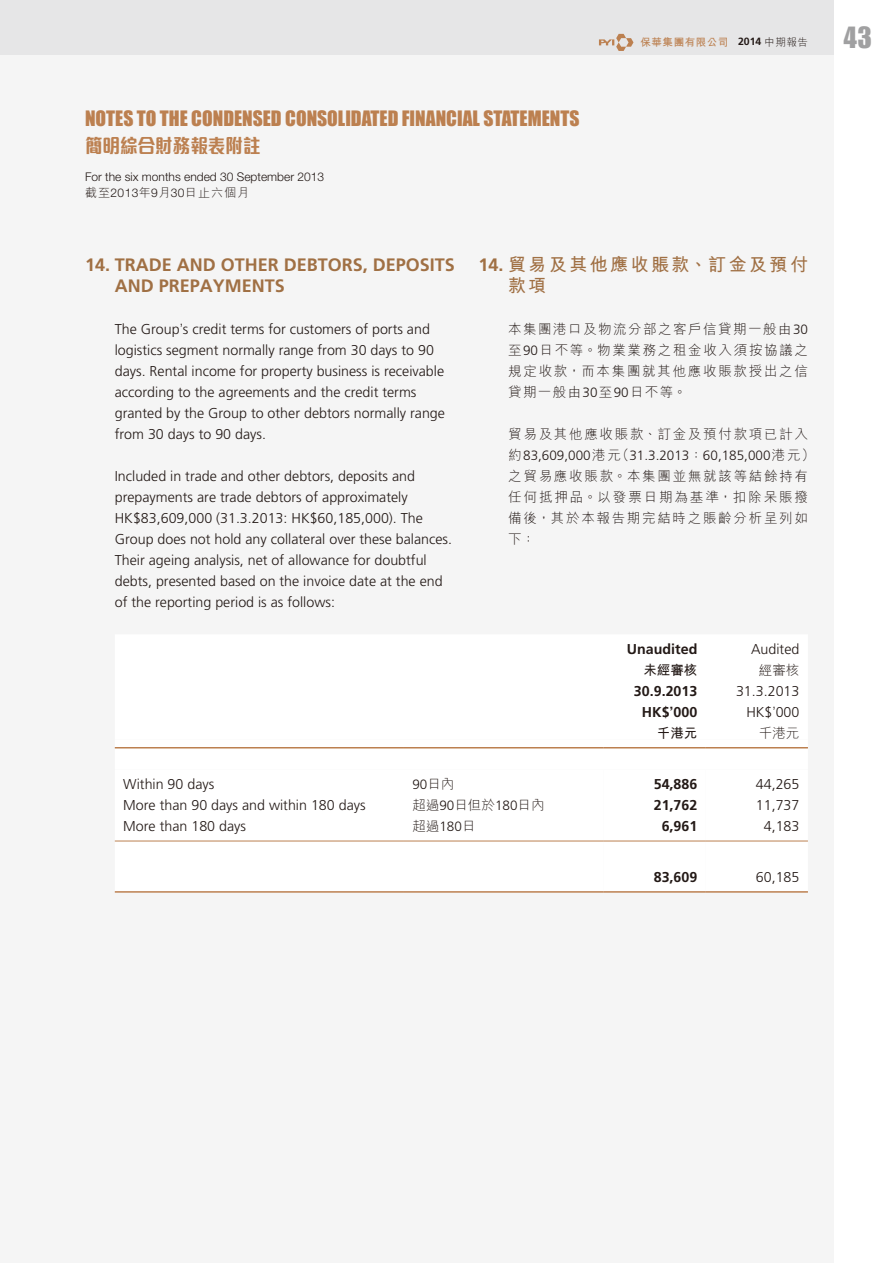
<style>
.page{position:relative;width:893px;height:1263px;background:#fff}
.page>*{position:absolute;margin:0;border:0;box-sizing:border-box;transform-origin:0 0}
.t1{font:30px "Impact LT Std";color:#a0a0a1}
.t2{font:19.5px "Impact";color:#bc8050}
.t3{font:800 19.5px "M Elle HK";color:#bc8050;scale:.9 1}
.t4{font:700 18px/21px "Frutiger LT Std";color:#a07044}
.t5{font:700 18px/21px "M Hei HK";letter-spacing:.135em;color:#a07044}
.t6{font:300 14.25px/21px "Frutiger LT Std";color:#231916}
.t7{font:700 14.25px/21px "Frutiger LT Std";color:#231916;text-align:center}
.t8{font:300 13.5px/21px "M Hei HK";letter-spacing:.13em;color:#231916;text-align:justify}
.t9{font:300 13.5px "Frutiger LT Std";color:#231916}
.t10{font:700 13.5px "M Hei HK";color:#231916}
.t11{font:300 12px "Helvetica Neue LT Std";color:#231916}
.t12{font:300 12px "M Hei HK";letter-spacing:.085em;color:#231916}
.t13{font:700 10.5px "M Hei HK";letter-spacing:.05em;color:#bc8050}
.s1{font-family:"Helvetica Neue LT Std"}
.s2{font-family:"Frutiger LT Std";color:#231916}
.s3{font-weight:300;color:#231916}
.s4{font-family:"Helvetica LT Std"}
.s5{font-family:"Frutiger LT Std"}
.s6{font-family:"M Hei HK"}
</style>
<div class="page">
<div style="left:0;top:0;width:833px;height:1263px;background:#f5f5f5"></div>
<div style="left:0;top:0;width:833px;height:54px;background:#e6e6e7"></div>
<svg style="left:599px;top:34px;width:34px;height:17px"></svg>
<svg style="left:115px;top:748px;width:693px;height:1px"></svg>
<svg style="left:115px;top:840px;width:693px;height:1px"></svg>
<hr style="left:115px;top:747px;width:289px;height:1px;background:#bc8050">
<hr style="left:404px;top:747px;width:200px;height:1px;background:#bc8050">
<hr style="left:604px;top:747px;width:102px;height:1px;background:#bc8050">
<hr style="left:706px;top:747px;width:102px;height:1px;background:#bc8050">
<hr style="left:115px;top:841px;width:289px;height:1px;background:#bc8050">
<hr style="left:404px;top:841px;width:200px;height:1px;background:#bc8050">
<hr style="left:604px;top:841px;width:102px;height:1px;background:#bc8050">
<hr style="left:706px;top:841px;width:102px;height:1px;background:#bc8050">
<hr style="left:115px;top:891px;width:289px;height:2px;background:#bc8050">
<hr style="left:404px;top:891px;width:200px;height:2px;background:#bc8050">
<hr style="left:604px;top:891px;width:102px;height:2px;background:#bc8050">
<hr style="left:706px;top:891px;width:102px;height:2px;background:#bc8050">
<h2 class="t2" style="left:85px;top:103px;width:496px">NOTES TO THE CONDENSED CONSOLIDATED FINANCIAL STATEMENTS</h2>
<h2 class="t3" style="left:85px;top:132px;width:196px">簡明綜合財務報表附註</h2>
<p class="t11" style="left:85px;top:169px;width:241px">For the six months ended 30 September 2013</p>
<p class="t12" style="left:85px;top:184px;width:166px">截至<span class="s1">2013</span>年<span class="s1">9</span>月<span class="s1">30</span>日止六個月</p>
<p class="t13" style="left:641px;top:34px;width:169px">保華集團有限公司 <span class="s2">2014</span> <span class="s3">中期報告</span></p>
<p class="t4" style="left:115px;top:255px;width:342px;text-indent:-30px">14. TRADE AND OTHER DEBTORS, DEPOSITS<br>AND PREPAYMENTS</p>
<p class="t6" style="left:115px;top:319px;width:332px">The Group<span class="s4">’</span>s credit terms for customers of ports and logistics segment normally range from 30 days to 90 days. Rental income for property business is receivable according to the agreements and the credit terms granted by the Group to other debtors normally range from 30 days to 90 days.</p>
<p class="t6" style="left:115px;top:466px;width:339px">Included in trade and other debtors, deposits and prepayments are trade debtors of approximately HK$83,609,000 (31.3.2013: HK$60,185,000). The Group does not hold any collateral over these balances.<br>Their ageing analysis, net of allowance for doubtful debts, presented based on the invoice date at the end of the reporting period is as follows:</p>
<p class="t5" style="left:508px;top:253px;width:301px;text-indent:-30px"><span class="s5">14.</span> 貿易及其他應收賬款、訂金及預付款項</p>
<p class="t8" style="left:508px;top:318px;width:301px">本集團港口及物流分部之客戶信貸期一般由<span class="s5">30</span>至<span class="s5">90</span>日不等。物業業務之租金收入須按協議之規定收款，而本集團就其他應收賬款授出之信貸期一般由<span class="s5">30</span>至<span class="s5">90</span>日不等。</p>
<p class="t8" style="left:508px;top:423px;width:301px">貿易及其他應收賬款、訂金及預付款項已計入</p>
<p class="t9" style="left:508px;top:448px;width:308px"><span class="s6">約</span>83,609,000<span class="s6">港元（</span>31.3.2013<span class="s6">：</span>60,185,000<span class="s6">港元）</span></p>
<p class="t8" style="left:508px;top:465px;width:301px">之貿易應收賬款。本集團並無就該等結餘持有任何抵押品。以發票日期為基準，扣除呆賬撥備後，其於本報告期完結時之賬齡分析呈列如下：</p>
<p class="t7" style="left:627px;top:638px;width:72px">Unaudited</p>
<p class="t10" style="left:643px;top:660px;width:55px">未經審核</p>
<p class="t7" style="left:634px;top:680px;width:65px">30.9.2013<br>HK$<span class="s4">’</span>000</p>
<p class="t10" style="left:657px;top:723px;width:42px">千港元</p>
<p class="t6" style="left:751px;top:638px;width:50px">Audited</p>
<p class="t8" style="left:759px;top:658px;width:42px">經審核</p>
<p class="t6" style="left:736px;top:680px;width:65px;text-align:right">31.3.2013<br>HK$<span class="s4">’</span>000</p>
<p class="t8" style="left:759px;top:721px;width:42px">千港元</p>
<p class="t6" style="left:123px;top:773px;width:93px">Within 90 days</p>
<p class="t9" style="left:412px;top:776px;width:44px">90<span class="s6">日內</span></p>
<p class="t7" style="left:654px;top:773px;width:45px">54,886</p>
<p class="t6" style="left:756px;top:773px;width:45px">44,265</p>
<p class="t6" style="left:123px;top:794px;width:244px">More than 90 days and within 180 days</p>
<p class="t8" style="left:412px;top:794px;width:134px">超過<span class="s5">90</span>日但於<span class="s5">180</span>日內</p>
<p class="t7" style="left:654px;top:794px;width:45px">21,762</p>
<p class="t6" style="left:756px;top:794px;width:45px">11,737</p>
<p class="t6" style="left:123px;top:815px;width:124px">More than 180 days</p>
<p class="t8" style="left:412px;top:815px;width:65px">超過<span class="s5">180</span>日</p>
<p class="t7" style="left:662px;top:815px;width:37px">6,961</p>
<p class="t6" style="left:764px;top:815px;width:37px">4,183</p>
<p class="t7" style="left:654px;top:866px;width:45px">83,609</p>
<p class="t6" style="left:756px;top:866px;width:45px">60,185</p>
<h1 class="t1" style="left:843px;top:20px;width:30px">43</h1>
</div>
